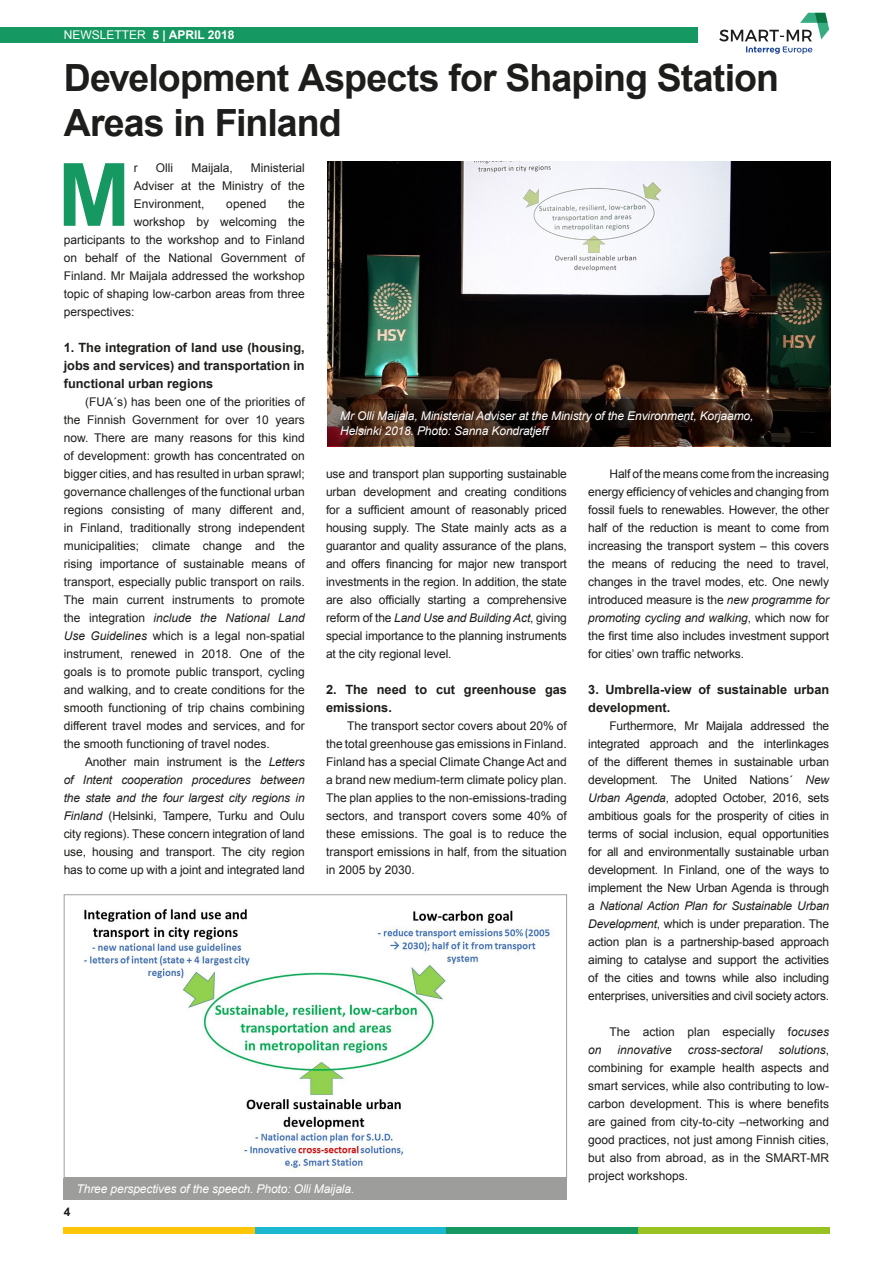
<style>
.page{position:relative;width:893px;height:1263px;background:#fff}
.page>*{position:absolute;margin:0;border:0;box-sizing:border-box;transform-origin:0 0}
.t1{font:700 87.45px "Arial";color:#159861}
.t2{font:700 37.5px/45px "Arial";letter-spacing:-.025em;color:#1d1d1b}
.t3{font:700 12.75px/18px "Arial";color:#1d1d1b}
.t4{font:12px/18px "Arial";color:#1d1d1b;text-align:justify}
.t5{font:italic 12px/15px "Arial";letter-spacing:-.01em;color:#fff}
.t6{font:italic 12px "Arial";color:#1d1d1b}
.t7{font:700 12px "Arial";color:#fff}
.t8{font:700 12px "Arial";color:#1d1d1b}
.s1{font-weight:400}
.s2{font-style:italic}
</style>
<div class="page">
<div style="left:0;top:28px;width:698px;height:15px;background:#159861"></div>
<svg style="left:719px;top:13px;width:110px;height:41px"></svg>
<div style="left:64px;top:1227px;width:191px;height:7px;background:#fdc608"></div>
<div style="left:255px;top:1227px;width:191px;height:7px;background:#1cb8d0"></div>
<div style="left:446px;top:1227px;width:192px;height:7px;background:#159861"></div>
<div style="left:638px;top:1227px;width:191px;height:7px;background:#98c222"></div>
<img style="left:327px;top:161px;width:504px;height:238px">
<svg style="left:327px;top:399px;width:504px;height:47px;background:#291810"></svg>
<img style="left:83px;top:909px;width:471px;height:263px">
<div style="left:64px;top:894px;width:503px;height:284px;border:1px solid #9d9d9c"></div>
<div style="left:64px;top:1178px;width:503px;height:21px;background:#9d9d9c"></div>
<p class="t7" style="left:64px;top:27px;width:172px"><span class="s1">NEWSLETTER</span> 5 | APRIL 2018</p>
<h2 class="t2" style="left:64px;top:57px;width:717px">Development Aspects for Shaping Station<br>Areas in Finland</h2>
<h1 class="t1" style="left:58px;top:137px;width:74px">M</h1>
<p class="t4" style="left:134px;top:159px;width:5px">r</p>
<p class="t4" style="left:156px;top:159px;width:19px">Olli</p>
<p class="t4" style="left:191px;top:159px;width:43px">Maijala,</p>
<p class="t4" style="left:134px;top:159px;width:172px;text-indent:117px">Ministerial Adviser at the Ministry of the Environment,</p>
<p class="t4" style="left:226px;top:195px;width:42px">opened</p>
<p class="t4" style="left:288px;top:195px;width:18px">the</p>
<p class="t4" style="left:134px;top:213px;width:172px">workshop by welcoming the</p>
<p class="t4" style="left:64px;top:231px;width:242px">participants to the workshop and to Finland</p>
<p class="t4" style="left:64px;top:249px;width:242px">on behalf of the National Government of</p>
<p class="t4" style="left:64px;top:267px;width:242px">Finland. Mr Maijala addressed the workshop</p>
<p class="t4" style="left:64px;top:285px;width:242px">topic of shaping low-carbon areas from three</p>
<p class="t4" style="left:64px;top:303px;width:72px">perspectives:</p>
<p class="t3" style="left:64px;top:339px;width:242px;text-align:justify">1. The integration of land use (housing, jobs and services) and transportation in functional urban regions</p>
<p class="t4" style="left:64px;top:393px;width:242px;text-indent:21px">(FUA´s) has been one of the priorities of the Finnish Government for over 10 years now. There are many reasons for this kind of development: growth has concentrated on bigger cities, and has resulted in urban sprawl; governance challenges of the functional urban regions consisting of many different and, in Finland, traditionally strong independent municipalities; climate change and the rising importance of sustainable means of transport, especially public transport on rails.<br>The main current instruments to promote the integration <span class="s2">include the National Land Use Guidelines</span> which is a legal non-spatial instrument, renewed in 2018. One of the goals is to promote public transport, cycling and walking, and to create conditions for the smooth functioning of trip chains combining different travel modes and services, and for the smooth functioning of travel nodes.</p>
<p class="t4" style="left:64px;top:753px;width:242px;text-indent:21px">Another main instrument is the <span class="s2">Letters of Intent cooperation procedures between the state and the four largest city regions in Finland</span> (Helsinki, Tampere, Turku and Oulu city regions). These concern integration of land use, housing and transport. The city region has to come up with a joint and integrated land</p>
<p class="t5" style="left:340px;top:408px;width:415px">Mr Olli Maijala, Ministerial Adviser at the Ministry of the Environment, Korjaamo,<br>Helsinki 2018. Photo: Sanna Kondratjeff</p>
<p class="t4" style="left:588px;top:465px;width:242px;text-indent:21px">Half of the means come from the increasing energy efficiency of vehicles and changing from fossil fuels to renewables. However, the other half of the reduction is meant to come from increasing the transport system – this covers the means of reducing the need to travel, changes in the travel modes, etc. One newly introduced measure is the <span class="s2">new programme for promoting cycling and walking</span>, which now for the first time also includes investment support for cities’ own traffic networks.</p>
<p class="t3" style="left:588px;top:681px;width:242px">3. Umbrella-view of sustainable urban development.</p>
<p class="t4" style="left:588px;top:717px;width:242px;text-indent:21px">Furthermore, Mr Maijala addressed the integrated approach and the interlinkages of the different themes in sustainable urban development. The United Nations´ <span class="s2">New Urban Agenda</span>, adopted October, 2016, sets ambitious goals for the prosperity of cities in terms of social inclusion, equal opportunities for all and environmentally sustainable urban development. In Finland, one of the ways to implement the New Urban Agenda is through a <span class="s2">National Action Plan for Sustainable Urban Development</span>, which is under preparation. The action plan is a partnership-based approach aiming to catalyse and support the activities of the cities and towns while also including enterprises, universities and civil society actors.</p>
<p class="t4" style="left:609px;top:1023px;width:221px">The action plan especially f<span class="s2">ocuses</span></p>
<p class="t6" style="left:588px;top:1042px;width:15px">on</p>
<p class="t6" style="left:618px;top:1042px;width:56px">innovative</p>
<p class="t6" style="left:688px;top:1042px;width:76px">cross-sectoral</p>
<p class="t4" style="left:326px;top:465px;width:242px">use and transport plan supporting sustainable urban development and creating conditions for a sufficient amount of reasonably priced housing supply. The State mainly acts as a guarantor and quality assurance of the plans, and offers financing for major new transport investments in the region. In addition, the state are also officially starting a comprehensive reform of the <span class="s2">Land Use and Building Act</span>, giving special importance to the planning instruments at the city regional level.</p>
<p class="t3" style="left:326px;top:681px;width:242px">2. The need to cut greenhouse gas emissions.</p>
<p class="t4" style="left:326px;top:717px;width:242px;text-indent:21px">The transport sector covers about 20% of the total greenhouse gas emissions in Finland.<br>Finland has a special Climate Change Act and a brand new medium-term climate policy plan.<br>The plan applies to the non-emissions-trading sectors, and transport covers some 40% of these emissions. The goal is to reduce the transport emissions in half, from the situation in 2005 by 2030.</p>
<p class="t4" style="left:588px;top:1041px;width:242px;text-indent:190px"><span class="s2">solutions</span>, combining for example health aspects and smart services, while also contributing to low&shy;carbon development. This is where benefits are gained from city-to-city –networking and good practices, not just among Finnish cities, but also from abroad, as in the SMART-MR project workshops.</p>
<p class="t5" style="left:77px;top:1181px;width:279px">Three perspectives of the speech. Photo: Olli Maijala.</p>
<p class="t8" style="left:64px;top:1204px;width:8px">4</p>
</div>
